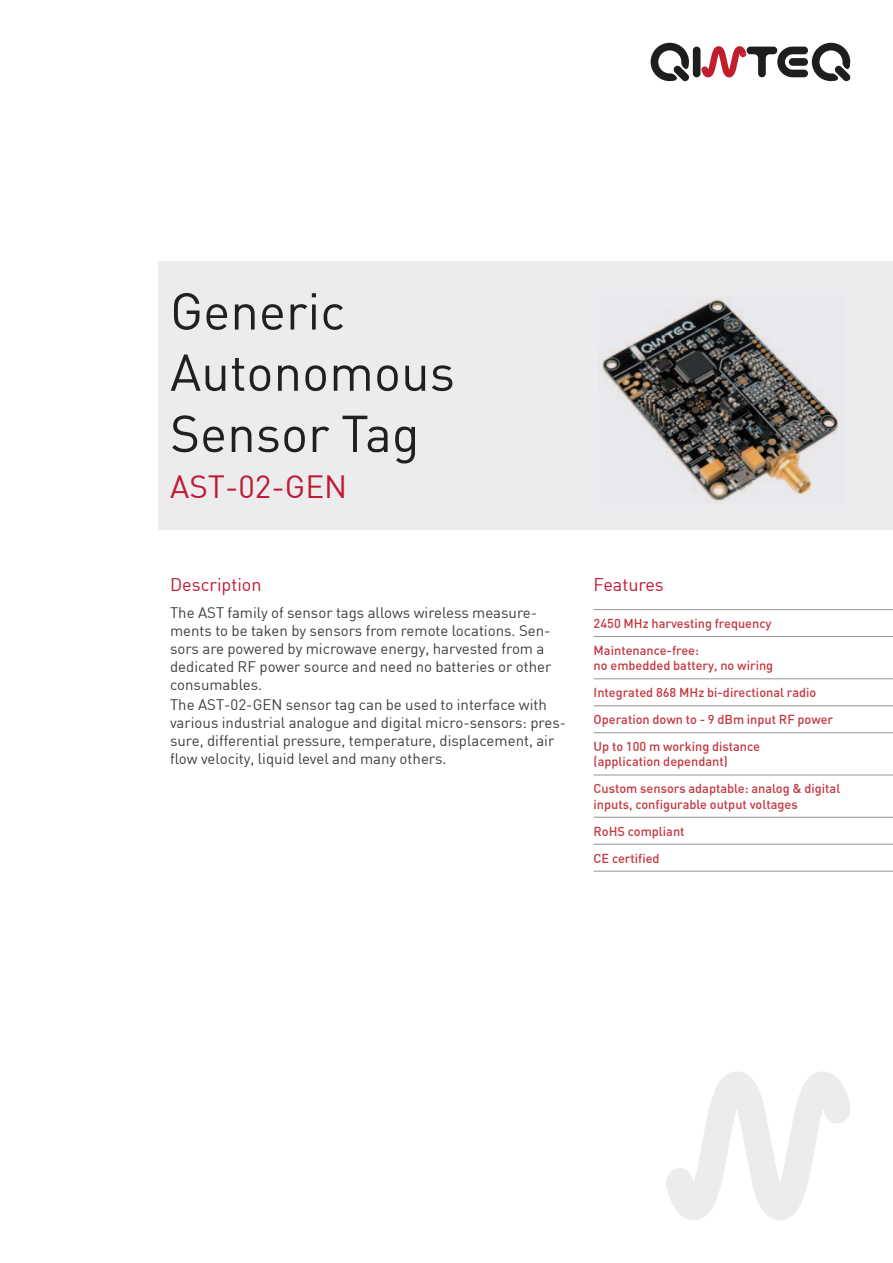
<style>
.page{position:relative;width:893px;height:1263px;background:#fff}
.page>*{position:absolute;margin:0;border:0;box-sizing:border-box;transform-origin:0 0}
.titre_0{font:51px/61.2px "DIN";color:#231f20}
.titre_1{font:31.5px "DIN";color:#c01934}
.titre_2{font:18px "DIN";color:#c01934}
.texte_courant{font:15px/18px "DIN";color:#3e3e3f}
.features{font:500 12.75px/15.3px "DIN";color:#c43840}
</style>
<div class="page">
<svg style="left:651px;top:43px;width:199px;height:38px"></svg>
<div style="left:159px;top:262px;width:734px;height:268px;background:#ececee"></div>
<img style="left:600px;top:299px;width:239px;height:203px">
<svg style="left:666px;top:1071px;width:184px;height:149px"></svg>
<hr style="left:594px;top:609px;width:299px;height:1px;background:#939598">
<hr style="left:594px;top:636px;width:299px;height:1px;background:#939598">
<hr style="left:594px;top:678px;width:299px;height:1px;background:#939598">
<hr style="left:594px;top:705px;width:299px;height:1px;background:#939598">
<hr style="left:594px;top:732px;width:299px;height:1px;background:#939598">
<hr style="left:594px;top:775px;width:299px;height:1px;background:#939598">
<hr style="left:594px;top:817px;width:299px;height:1px;background:#939598">
<hr style="left:594px;top:844px;width:299px;height:1px;background:#939598">
<hr style="left:594px;top:871px;width:299px;height:1px;background:#939598">
<p class="titre_0" style="left:170px;top:280px;width:286px">Generic<br>Autonomous<br>Sensor Tag</p>
<p class="titre_1" style="left:170px;top:467px;width:179px">AST-02-GEN</p>
<p class="titre_2" style="left:170px;top:574px;width:93px">Description</p>
<p class="texte_courant" style="left:170px;top:603px;width:383px">The AST family of sensor tags allows wireless measure&shy;ments to be taken by sensors from remote locations. Sen&shy;sors are powered by microwave energy, harvested from a dedicated RF power source and need no batteries or other consumables.</p>
<p class="texte_courant" style="left:170px;top:695px;width:398px">The AST-02-GEN sensor tag can be used to interface with various industrial analogue and digital micro-sensors: pres&shy;sure, differential pressure, temperature, displacement, air flow velocity, liquid level and many others.</p>
<p class="titre_2" style="left:594px;top:574px;width:72px">Features</p>
<p class="features" style="left:594px;top:615px;width:179px">2450 MHz harvesting frequency</p>
<p class="features" style="left:594px;top:642px;width:181px">Maintenance-free:<br>no embedded battery, no wiring</p>
<p class="features" style="left:594px;top:684px;width:224px">Integrated 868 MHz bi-directional radio</p>
<p class="features" style="left:594px;top:711px;width:241px">Operation down to - 9 dBm input RF power</p>
<p class="features" style="left:594px;top:738px;width:168px">Up to 100 m working distance (application dependant)</p>
<p class="features" style="left:594px;top:781px;width:248px">Custom sensors adaptable: analog &amp; digital inputs, configurable output voltages</p>
<p class="features" style="left:594px;top:823px;width:93px">RoHS compliant</p>
<p class="features" style="left:594px;top:850px;width:68px">CE certified</p>
</div>
